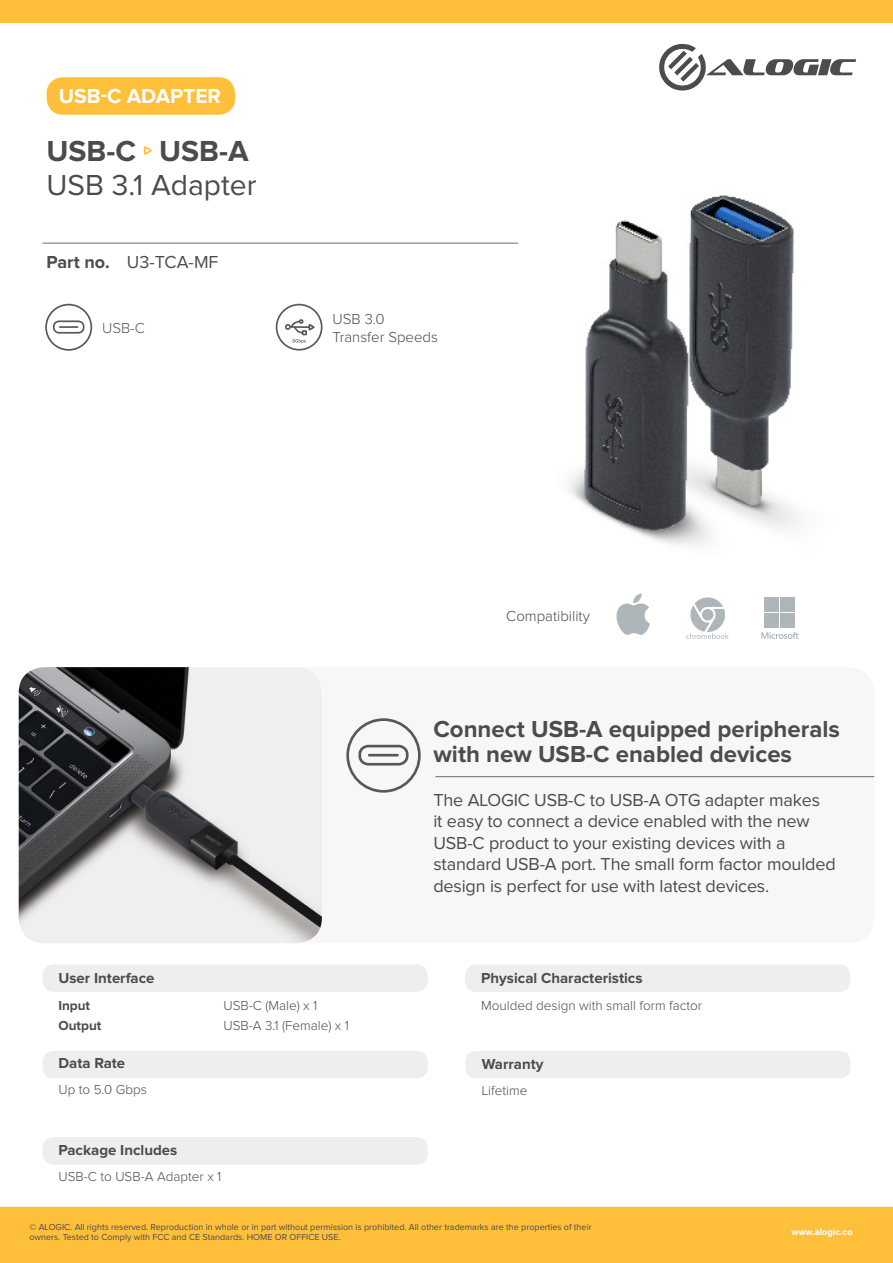
<style>
.page{position:relative;width:893px;height:1263px;background:#fff}
.page>*{position:absolute;margin:0;border:0;box-sizing:border-box;transform-origin:0 0}
.t1{font:30px "Proxima Nova";color:#4b4c4d}
.t2{font:700 30px "Proxima Nova";color:#4b4c4d}
.t3{font:700 24px/24.6px "Proxima Nova";color:#4b4c4d}
.t4{font:700 21px "Proxima Nova";color:#fff}
.t5{font:18px/21.6px "Proxima Nova";letter-spacing:-.01em;color:#4b4c4d}
.t6{font:700 18px "Proxima Nova";color:#4b4c4d}
.t7{font:700 15px "Proxima Nova";color:#4b4c4d}
.t8{font:300 15px "Proxima Nova";color:#4b4c4d}
.t9{font:300 15px "Proxima Nova";color:#57585a}
.t10{font:300 13.5px "Proxima Nova";color:#4b4c4d}
.t11{font:700 13.5px "Proxima Nova";color:#4b4c4d}
.t12{font:9px/10.8px "Proxima Nova";color:#4b4c4d}
.t13{font:700 9px "Acumin Pro";color:#fff}
</style>
<div class="page">
<div style="left:0;top:1207px;width:893px;height:56px;background:#febf3b"></div>
<div style="left:0;top:0;width:893px;height:22px;background:#febf3b"></div>
<div style="left:19px;top:667px;width:855px;height:276px;background:#f7f7f7;border-radius:26px"></div>
<img style="left:518px;top:195px;width:281px;height:423px">
<div style="left:47px;top:77px;width:188px;height:38px;background:#febf3b;border-radius:16px"></div>
<img style="left:19px;top:667px;width:303px;height:276px">
<hr style="left:43px;top:243px;width:475px;height:1px;background:#6c6d70">
<svg style="left:144px;top:146px;width:8px;height:9px"></svg>
<div style="left:43px;top:1051px;width:384px;height:27px;background:#eeeeef;border-radius:10px"></div>
<div style="left:43px;top:1051px;width:385px;height:27px;border:2px solid #eeeeef;border-radius:10px"></div>
<div style="left:43px;top:965px;width:384px;height:26px;background:#eeeeef;border-radius:10px"></div>
<div style="left:43px;top:964px;width:385px;height:28px;border:2px solid #eeeeef;border-radius:10px"></div>
<div style="left:43px;top:1138px;width:384px;height:26px;background:#eeeeef;border-radius:10px"></div>
<div style="left:43px;top:1137px;width:385px;height:27px;border:2px solid #eeeeef;border-radius:10px"></div>
<div style="left:466px;top:1051px;width:384px;height:27px;background:#eeeeef;border-radius:10px"></div>
<div style="left:465px;top:1051px;width:385px;height:27px;border:2px solid #eeeeef;border-radius:10px"></div>
<div style="left:466px;top:965px;width:384px;height:26px;background:#eeeeef;border-radius:10px"></div>
<div style="left:465px;top:964px;width:385px;height:28px;border:2px solid #eeeeef;border-radius:10px"></div>
<svg style="left:659px;top:44px;width:197px;height:47px"></svg>
<svg style="left:45px;top:304px;width:47px;height:47px"></svg>
<hr style="left:435px;top:776px;width:439px;height:1px;background:#6c6d70">
<svg style="left:346px;top:718px;width:75px;height:75px"></svg>
<hr style="left:368px;top:754px;width:31px;height:2px;background:#57585a">
<svg style="left:276px;top:304px;width:46px;height:47px"></svg>
<svg style="left:615px;top:593px;width:36px;height:42px"></svg>
<svg style="left:761px;top:632px;width:37px;height:7px"></svg>
<div style="left:765px;top:597px;width:14px;height:15px;background:#afb6ba"></div>
<div style="left:765px;top:613px;width:14px;height:15px;background:#afb6ba"></div>
<div style="left:781px;top:597px;width:14px;height:15px;background:#afb6ba"></div>
<div style="left:781px;top:613px;width:14px;height:15px;background:#afb6ba"></div>
<svg style="left:686px;top:594px;width:43px;height:45px"></svg>
<p class="t4" style="left:59px;top:87px;width:164px">USB-C ADAPTER</p>
<p class="t2" style="left:47px;top:137px;width:204px">USB-C USB-A</p>
<p class="t1" style="left:47px;top:171px;width:212px">USB 3.1 Adapter</p>
<p class="t6" style="left:47px;top:253px;width:65px">Part no.</p>
<p class="t5" style="left:127px;top:251px;width:93px">U3-TCA-MF</p>
<p class="t9" style="left:102px;top:321px;width:44px">USB-C</p>
<p class="t8" style="left:333px;top:312px;width:54px">USB 3.0</p>
<p class="t8" style="left:333px;top:330px;width:107px">Transfer Speeds</p>
<p class="t8" style="left:506px;top:610px;width:85px">Compatibility</p>
<p class="t3" style="left:433px;top:718px;width:408px">Connect USB-A equipped peripherals with new USB-C enabled devices</p>
<p class="t5" style="left:433px;top:790px;width:404px">The ALOGIC USB-C to USB-A OTG adapter makes<br>it easy to connect a device enabled with the new USB-C product to your existing devices with a standard USB-A port. The small form factor moulded design is perfect for use with latest devices.</p>
<p class="t7" style="left:58px;top:971px;width:98px">User Interface</p>
<p class="t11" style="left:58px;top:999px;width:33px">Input</p>
<p class="t11" style="left:58px;top:1020px;width:44px">Output</p>
<p class="t7" style="left:58px;top:1056px;width:68px">Data Rate</p>
<p class="t10" style="left:58px;top:1083px;width:90px">Up to 5.0 Gbps</p>
<p class="t10" style="left:223px;top:999px;width:96px">USB-C (Male) x 1</p>
<p class="t10" style="left:223px;top:1020px;width:127px">USB-A 3.1 (Female) x 1</p>
<p class="t7" style="left:58px;top:1143px;width:120px">Package Includes</p>
<p class="t10" style="left:58px;top:1171px;width:165px">USB-C to USB-A Adapter x 1</p>
<p class="t7" style="left:481px;top:971px;width:163px">Physical Characteristics</p>
<p class="t10" style="left:481px;top:999px;width:222px">Moulded design with small form factor</p>
<p class="t7" style="left:482px;top:1057px;width:63px">Warranty</p>
<p class="t10" style="left:482px;top:1084px;width:47px">Lifetime</p>
<p class="t12" style="left:29px;top:1221px;width:564px">© ALOGIC. All rights reserved. Reproduction in whole or in part without permission is prohibited. All other trademarks are the properties of their owners. Tested to Comply with FCC and CE Standards. HOME OR OFFICE USE.</p>
<p class="t13" style="left:791px;top:1225px;width:63px">www.alogic.co</p>
</div>
